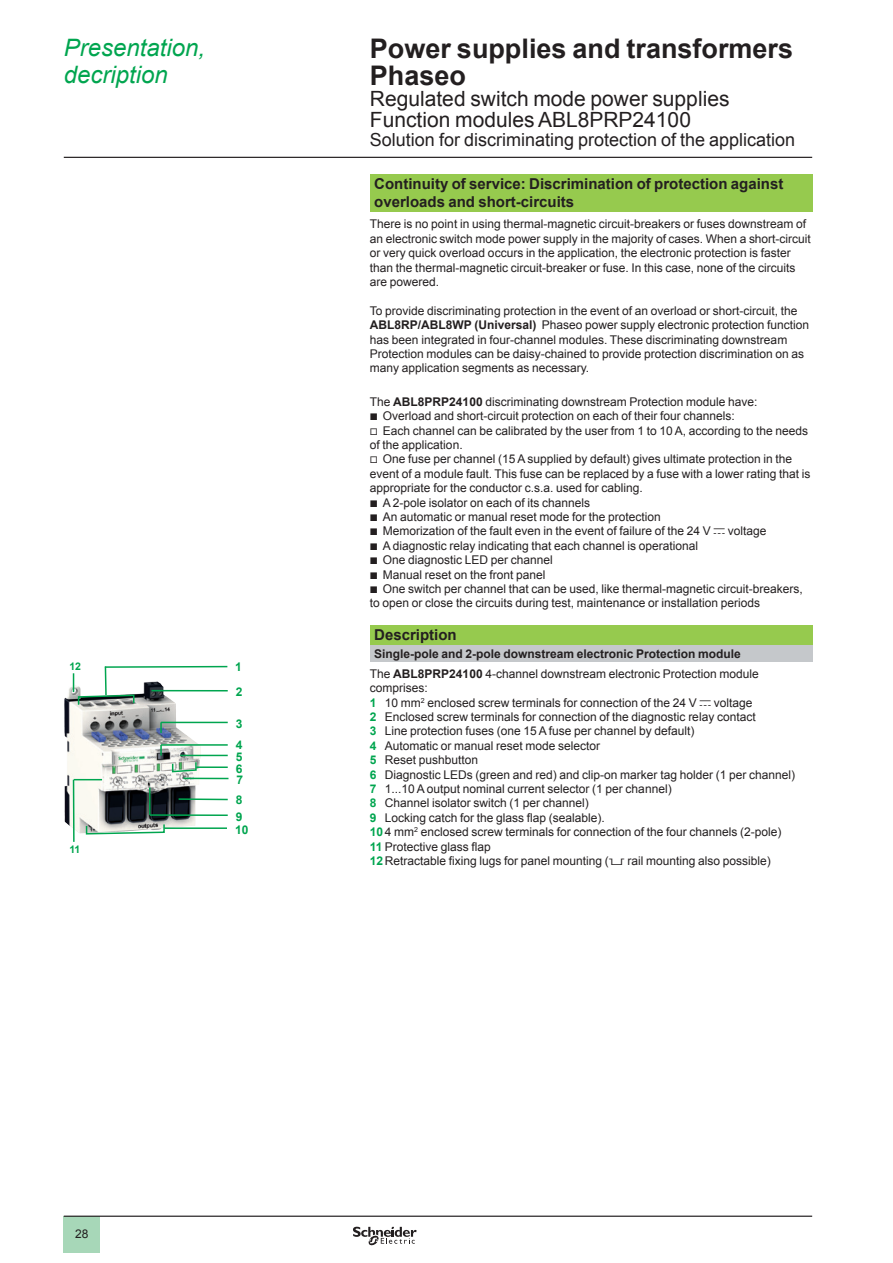
<style>
.page{position:relative;width:893px;height:1263px;background:#fff}
.page>*{position:absolute;margin:0;border:0;box-sizing:border-box;transform-origin:0 0}
._0_TitleLev1{font:700 27px/27px "Arial";color:#231f20}
._0_Topic{font:italic 24px/27px "Arial";color:#00a54f}
._0_TitleLev2{font:21px "Arial";color:#231f20}
._0_TitleLev3{font:18px "Arial";color:#231f20}
.Cell_Section_2__10{font:700 15px/18px "Arial";color:#231f20}
._2_Text__8{font:12px/14.4px "Arial";color:#231f20}
._2_List_Num__8__2{font:12px "Arial";color:#231f20}
._2_List_Cube1__8{font:12px/14.4px "Arial";color:#231f20}
._2_List_Cube2__8{font:12px/14.4px "Arial";color:#231f20}
._2_List_Num__8__1{font:12px "Arial";color:#231f20}
.Cell_Section_3__8{font:700 12px "Arial";color:#231f20}
.Cell_Text__7{font:700 12px "Arial";color:#00a54f}
.ModuleNo_Left{font:12px "Arial";color:#231f20}
.Cell_Text__7-2{font:700 10.5px "Arial";color:#00a54f}
.s1{font-weight:700}
.s2{font-family:"Graph Schneider"}
.s3{font-weight:700;color:#00a54f}
</style>
<div class="page">
<hr style="left:64px;top:157px;width:748px;height:1px;background:#231f20">
<div style="left:63px;top:1217px;width:37px;height:36px;background:#a7d7b8"></div>
<hr style="left:64px;top:1215px;width:748px;height:2px;background:#231f20">
<svg style="left:353px;top:1226px;width:64px;height:20px"></svg>
<div style="left:370px;top:174px;width:442px;height:38px;background:#96ca4e"></div>
<div style="left:370px;top:626px;width:442px;height:19px;background:#96ca4e"></div>
<div style="left:370px;top:645px;width:442px;height:17px;background:#c5c8cb"></div>
<img style="left:64px;top:681px;width:92px;height:152px">
<hr style="left:161px;top:722px;width:67px;height:1px;background:#00a54f">
<svg style="left:160px;top:722px;width:2px;height:11px"></svg>
<hr style="left:161px;top:744px;width:67px;height:2px;background:#00a54f">
<svg style="left:160px;top:745px;width:2px;height:10px"></svg>
<hr style="left:180px;top:755px;width:48px;height:1px;background:#00a54f">
<svg style="left:171px;top:761px;width:26px;height:12px"></svg>
<hr style="left:196px;top:766px;width:32px;height:2px;background:#00a54f">
<hr style="left:183px;top:778px;width:45px;height:1px;background:#00a54f">
<hr style="left:179px;top:798px;width:49px;height:2px;background:#00a54f">
<svg style="left:85px;top:823px;width:81px;height:12px"></svg>
<hr style="left:164px;top:827px;width:63px;height:2px;background:#00a54f">
<hr style="left:150px;top:814px;width:78px;height:2px;background:#00a54f">
<hr style="left:149px;top:788px;width:2px;height:27px;background:#00a54f">
<svg style="left:73px;top:665px;width:155px;height:41px"></svg>
<hr style="left:73px;top:780px;width:2px;height:62px;background:#00a54f">
<svg style="left:74px;top:779px;width:28px;height:1px"></svg>
<p class="_0_Topic" style="left:64px;top:34px;width:143px">Presentation, decription</p>
<p class="_0_TitleLev1" style="left:370px;top:36px;width:425px">Power supplies and transformers<br>Phaseo</p>
<p class="_0_TitleLev2" style="left:370px;top:85px;width:361px">Regulated switch mode power supplies</p>
<p class="_0_TitleLev2" style="left:370px;top:106px;width:323px">Function modules ABL8PRP24100</p>
<p class="_0_TitleLev3" style="left:370px;top:128px;width:427px">Solution for discriminating protection of the application</p>
<p class="Cell_Text__7-2" style="left:69px;top:660px;width:13px">12</p>
<p class="Cell_Text__7-2" style="left:69px;top:843px;width:13px">11</p>
<p class="ModuleNo_Left" style="left:75px;top:1225px;width:15px">28</p>
<p class="Cell_Text__7" style="left:235px;top:659px;width:8px">1</p>
<p class="Cell_Text__7" style="left:236px;top:684px;width:8px">2</p>
<p class="Cell_Text__7" style="left:236px;top:715px;width:8px">3</p>
<p class="Cell_Text__7" style="left:236px;top:736px;width:8px">4</p>
<p class="Cell_Text__7" style="left:236px;top:748px;width:8px">5</p>
<p class="Cell_Text__7" style="left:236px;top:760px;width:8px">6</p>
<p class="Cell_Text__7" style="left:237px;top:772px;width:8px">7</p>
<p class="Cell_Text__7" style="left:236px;top:791px;width:8px">8</p>
<p class="Cell_Text__7" style="left:235px;top:821px;width:15px">10</p>
<p class="Cell_Text__7" style="left:236px;top:808px;width:8px">9</p>
<p class="Cell_Section_2__10" style="left:374px;top:175px;width:411px">Continuity of service: Discrimination of protection against overloads and short-circuits</p>
<p class="_2_Text__8" style="left:370px;top:217px;width:442px">There is no point in using thermal-magnetic circuit-breakers or fuses downstream of an electronic switch mode power supply in the majority of cases. When a short-circuit or very quick overload occurs in the application, the electronic protection is faster than the thermal-magnetic circuit-breaker or fuse. In this case, none of the circuits are powered.</p>
<p class="_2_Text__8" style="left:370px;top:303px;width:441px">To provide discriminating protection in the event of an overload or short-circuit, the <span class="s1">ABL8RP/ABL8WP (Universal)</span> Phaseo power supply electronic protection function has been integrated in four-channel modules. These discriminating downstream Protection modules can be daisy-chained to provide protection discrimination on as many application segments as necessary.</p>
<p class="_2_Text__8" style="left:370px;top:394px;width:389px">The <span class="s1">ABL8PRP24100</span> discriminating downstream Protection module have:</p>
<p class="_2_List_Cube1__8" style="left:370px;top:409px;width:366px"><span class="s2">b</span> Overload and short-circuit protection on each of their four channels:</p>
<p class="_2_List_Cube2__8" style="left:370px;top:423px;width:440px"><span class="s2">v</span> Each channel can be calibrated by the user from 1 to 10 A, according to the needs of the application.</p>
<p class="_2_List_Cube2__8" style="left:370px;top:452px;width:442px"><span class="s2">v</span> One fuse per channel (15 A supplied by default) gives ultimate protection in the event of a module fault. This fuse can be replaced by a fuse with a lower rating that is appropriate for the conductor c.s.a. used for cabling.</p>
<p class="_2_List_Cube1__8" style="left:370px;top:495px;width:222px"><span class="s2">b</span> A 2-pole isolator on each of its channels</p>
<p class="_2_List_Cube1__8" style="left:370px;top:510px;width:292px"><span class="s2">b</span> An automatic or manual reset mode for the protection</p>
<p class="_2_List_Cube1__8" style="left:370px;top:524px;width:398px"><span class="s2">b</span> Memorization of the fault even in the event of failure of the 24 V <span class="s2">c</span> voltage</p>
<p class="_2_List_Cube1__8" style="left:370px;top:538px;width:330px"><span class="s2">b</span> A diagnostic relay indicating that each channel is operational</p>
<p class="_2_List_Cube1__8" style="left:370px;top:553px;width:184px"><span class="s2">b</span> One diagnostic LED per channel</p>
<p class="_2_List_Cube1__8" style="left:370px;top:567px;width:177px"><span class="s2">b</span> Manual reset on the front panel</p>
<p class="_2_List_Cube1__8" style="left:370px;top:582px;width:434px"><span class="s2">b</span> One switch per channel that can be used, like thermal-magnetic circuit-breakers, to open or close the circuits during test, maintenance or installation periods</p>
<p class="Cell_Section_2__10" style="left:374px;top:626px;width:84px">Description</p>
<p class="Cell_Section_3__8" style="left:374px;top:645px;width:368px">Single-pole and 2-pole downstream electronic Protection module</p>
<p class="_2_Text__8" style="left:370px;top:666px;width:390px">The <span class="s1">ABL8PRP24100</span> 4-channel downstream electronic Protection module comprises:</p>
<p class="_2_List_Num__8__1" style="left:370px;top:694px;width:384px"><span class="s3">1</span> 10 mm<sup>2</sup> enclosed screw terminals for connection of the 24 V <span class="s2">c</span> voltage</p>
<p class="_2_List_Num__8__2" style="left:370px;top:709px;width:387px"><span class="s3">2</span> Enclosed screw terminals for connection of the diagnostic relay contact</p>
<p class="_2_List_Num__8__2" style="left:370px;top:723px;width:326px"><span class="s3">3</span> Line protection fuses (one 15 A fuse per channel by default)</p>
<p class="_2_List_Num__8__2" style="left:370px;top:738px;width:232px"><span class="s3">4</span> Automatic or manual reset mode selector</p>
<p class="_2_List_Num__8__2" style="left:370px;top:752px;width:110px"><span class="s3">5</span> Reset pushbutton</p>
<p class="_2_List_Num__8__2" style="left:370px;top:766px;width:427px"><span class="s3">6</span> Diagnostic LEDs (green and red) and clip-on marker tag holder (1 per channel)</p>
<p class="_2_List_Num__8__2" style="left:370px;top:781px;width:303px"><span class="s3">7</span> 1...10 A output nominal current selector (1 per channel)</p>
<p class="_2_List_Num__8__2" style="left:370px;top:795px;width:220px"><span class="s3">8</span> Channel isolator switch (1 per channel)</p>
<p class="_2_List_Num__8__2" style="left:370px;top:810px;width:236px"><span class="s3">9</span> Locking catch for the glass flap (sealable).</p>
<p class="_2_List_Num__8__2" style="left:370px;top:824px;width:413px"><span class="s3">10</span>4 mm<sup>2</sup> enclosed screw terminals for connection of the four channels (2-pole)</p>
<p class="_2_List_Num__8__2" style="left:370px;top:838px;width:122px"><span class="s3">11</span> Protective glass flap</p>
<p class="_2_List_Num__8__2" style="left:370px;top:853px;width:402px"><span class="s3">12</span>Retractable fixing lugs for panel mounting (<span class="s2">5</span> rail mounting also possible)</p>
</div>
